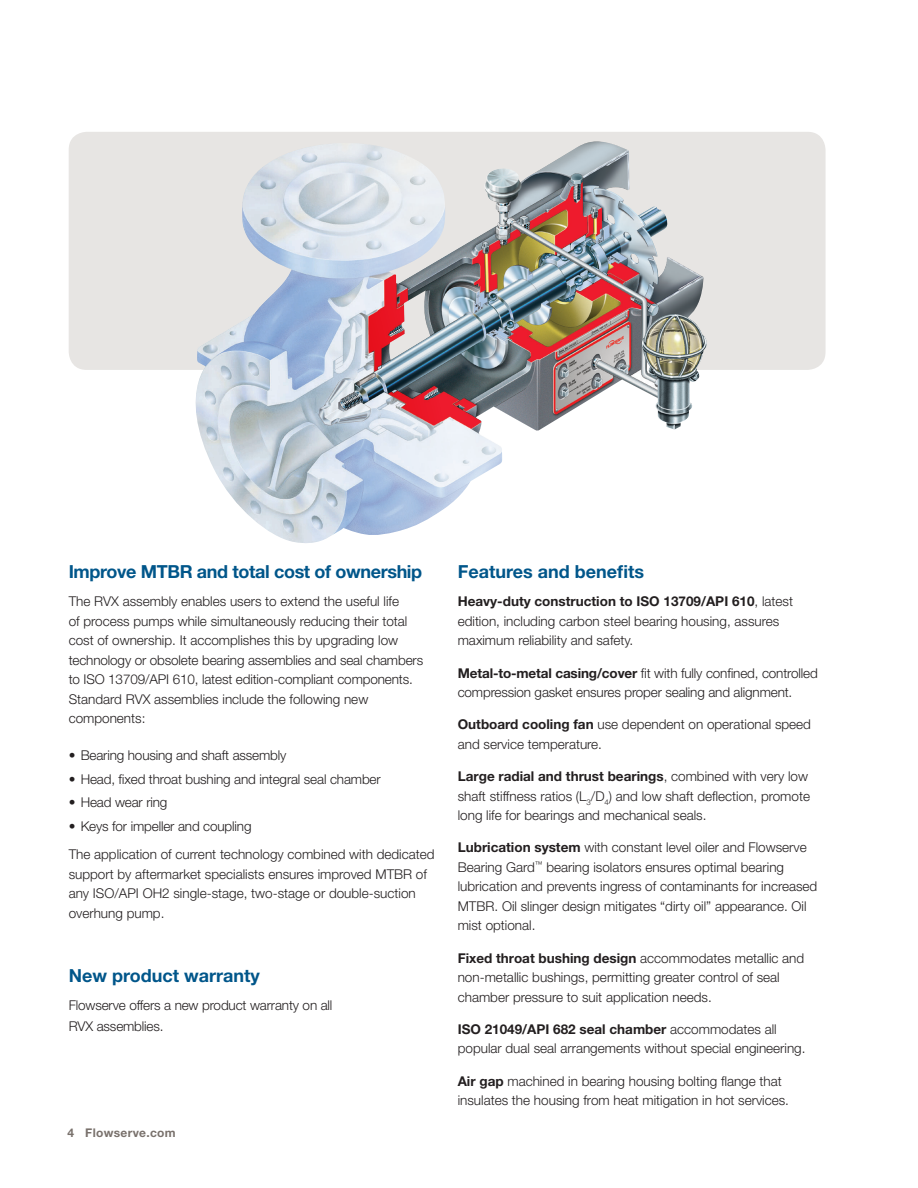
<style>
.page{position:relative;width:918px;height:1188px;background:#fff}
.page>*{position:absolute;margin:0;border:0;box-sizing:border-box;transform-origin:0 0}
.Subhead_Level_1__blu{font:700 18px "Helvetica Neue LT Std";color:#00568a}
.Subhead_Level_1__blu-2{font:700 18px "Helvetica Neue LT Std";letter-spacing:-.02em;color:#00568a}
.Body_copy{font:300 13.5px/19.5px "Helvetica Neue LT Std";color:#231f20}
.t1{font:700 12px "Helvetica Neue LT Std";letter-spacing:.025em;color:#79716c}
.s1{font-weight:700}
</style>
<div class="page">
<div style="left:69px;top:132px;width:757px;height:238px;background:#e7e5e3;border-radius:18px"></div>
<img style="left:195px;top:142px;width:512px;height:401px">
<p class="Subhead_Level_1__blu-2" style="left:69px;top:561px;width:355px">Improve MTBR and total cost of ownership</p>
<p class="Body_copy" style="left:69px;top:592px;width:356px">The RVX assembly enables users to extend the useful life<br>of process pumps while simultaneously reducing their total cost of ownership. It accomplishes this by upgrading low technology or obsolete bearing assemblies and seal chambers to ISO 13709/API 610, latest edition-compliant components.<br>Standard RVX assemblies include the following new components:</p>
<p class="Body_copy" style="left:69px;top:745px;width:219px">• Bearing housing and shaft assembly</p>
<p class="Body_copy" style="left:69px;top:769px;width:314px">• Head, fixed throat bushing and integral seal chamber</p>
<p class="Body_copy" style="left:69px;top:793px;width:100px">• Head wear ring</p>
<p class="Body_copy" style="left:69px;top:816px;width:184px">• Keys for impeller and coupling</p>
<p class="Body_copy" style="left:69px;top:844px;width:367px">The application of current technology combined with dedicated support by aftermarket specialists ensures improved MTBR of any ISO/API OH2 single-stage, two-stage or double-suction overhung pump.</p>
<p class="Subhead_Level_1__blu" style="left:69px;top:964px;width:193px">New product warranty</p>
<p class="Body_copy" style="left:69px;top:994px;width:265px;line-height:21.6px">Flowserve offers a new product warranty on all<br>RVX assemblies.</p>
<p class="t1" style="left:67px;top:1125px;width:110px">4 Flowserve.com</p>
<p class="Subhead_Level_1__blu" style="left:458px;top:561px;width:188px">Features and benefits</p>
<p class="Body_copy" style="left:458px;top:592px;width:337px"><span class="s1">Heavy-duty construction to ISO 13709/API 610</span>, latest edition, including carbon steel bearing housing, assures maximum reliability and safety.</p>
<p class="Body_copy" style="left:458px;top:663px;width:362px"><span class="s1">Metal-to-metal casing/cover</span> fit with fully confined, controlled compression gasket ensures proper sealing and alignment.</p>
<p class="Body_copy" style="left:458px;top:715px;width:355px"><span class="s1">Outboard cooling fan</span> use dependent on operational speed and service temperature.</p>
<p class="Body_copy" style="left:458px;top:766px;width:354px"><span class="s1">Large radial and thrust bearings</span>, combined with very low shaft stiffness ratios (L<sub>3</sub>/D<sub>4</sub>) and low shaft deflection, promote long life for bearings and mechanical seals.</p>
<p class="Body_copy" style="left:458px;top:838px;width:361px"><span class="s1">Lubrication system</span> with constant level oiler and Flowserve Bearing Gard<sup>™</sup> bearing isolators ensures optimal bearing lubrication and prevents ingress of contaminants for increased MTBR. Oil slinger design mitigates “dirty oil” appearance. Oil mist optional.</p>
<p class="Body_copy" style="left:458px;top:948px;width:348px"><span class="s1">Fixed throat bushing design</span> accommodates metallic and non-metallic bushings, permitting greater control of seal chamber pressure to suit application needs.</p>
<p class="Body_copy" style="left:458px;top:1019px;width:349px"><span class="s1">ISO 21049/API 682 seal chamber</span> accommodates all popular dual seal arrangements without special engineering.</p>
<p class="Body_copy" style="left:458px;top:1071px;width:333px"><span class="s1">Air gap</span> machined in bearing housing bolting flange that insulates the housing from heat mitigation in hot services.</p>
</div>
